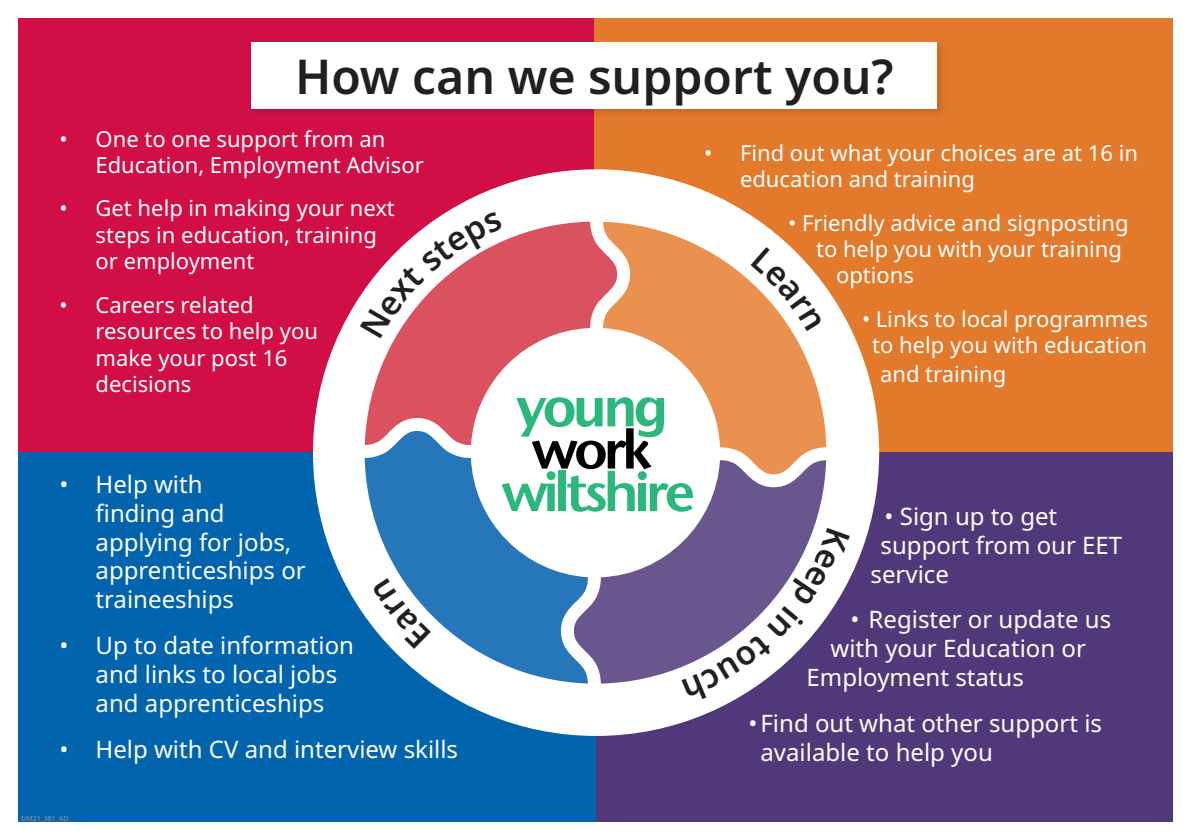
<style>
.page{position:relative;width:1191px;height:840px;background:#fff}
.page>*{position:absolute;margin:0;border:0;box-sizing:border-box;transform-origin:0 0}
.t1{font:600 48px "Noto Sans";color:#231f20}
.t2{font:24px/28.8px "Noto Sans";color:#fff}
.t3{font:22px/26.4px "Noto Sans";color:#fff}
.t4{font:7px "Noto Sans";color:#939598}
</style>
<div class="page">
<div style="left:0;top:16px;width:595px;height:436px;background:#d20e46"></div>
<div style="left:594px;top:16px;width:597px;height:436px;background:#e3792b"></div>
<div style="left:595px;top:452px;width:596px;height:387px;background:#51387a"></div>
<div style="left:0;top:452px;width:595px;height:387px;background:#0164ad"></div>
<div style="left:249px;top:40px;width:698px;height:79px;background:#231f20;opacity:.16"></div>
<div style="left:251px;top:42px;width:686px;height:67px;background:#fff"></div>
<div style="left:313px;top:169px;width:566px;height:566px;background:#fff;border-radius:50%"></div>
<svg style="left:365px;top:221px;width:238px;height:209px;fill:#da515f"></svg>
<svg style="left:603px;top:221px;width:223px;height:239px;fill:#ea914f"></svg>
<svg style="left:588px;top:460px;width:238px;height:223px;fill:#69568e"></svg>
<svg style="left:365px;top:430px;width:223px;height:253px;fill:#2677b9"></svg>
<svg style="left:501px;top:397px;width:192px;height:115px"></svg>
<div style="left:0;top:0;width:1191px;height:17px;background:#fff"></div>
<div style="left:0;top:822px;width:1191px;height:17px;background:#fff"></div>
<div style="left:0;top:0;width:17px;height:839px;background:#fff"></div>
<div style="left:1174px;top:0;width:17px;height:839px;background:#fff"></div>
<svg style="left:751px;top:246px;width:72px;height:85px"></svg>
<svg style="left:682px;top:528px;width:168px;height:175px"></svg>
<svg style="left:372px;top:578px;width:59px;height:70px"></svg>
<svg style="left:360px;top:211px;width:143px;height:127px"></svg>
<h1 class="t1" style="left:295px;top:42px;width:600px">How can we support you?</h1>
<p class="t3" style="left:740px;top:140px;width:399px;text-indent:-36px">• Find out what your choices are at 16 in education and training</p>
<p class="t3" style="left:788px;top:210px;width:342px">• Friendly advice and signposting</p>
<p class="t3" style="left:816px;top:236px;width:307px">to help you with your training</p>
<p class="t3" style="left:836px;top:263px;width:79px">options</p>
<p class="t3" style="left:862px;top:306px;width:287px;text-align:center">• Links to local programmes to help you with education</p>
<p class="t3" style="left:880px;top:361px;width:128px">and training</p>
<p class="t3" style="left:96px;top:126px;width:330px;text-indent:-36px">• One to one support from an<br>Education, Employment Advisor</p>
<p class="t3" style="left:96px;top:196px;width:301px;text-indent:-36px">• Get help in making your next steps in education, training or employment</p>
<p class="t3" style="left:96px;top:292px;width:224px;text-indent:-36px">• Careers related resources to help you make your post 16 decisions</p>
<p class="t2" style="left:96px;top:470px;width:212px;text-indent:-36px">• Help with<br>finding and applying for jobs, apprenticeships or traineeships</p>
<p class="t2" style="left:96px;top:631px;width:260px;text-indent:-36px">• Up to date information and links to local jobs and apprenticeships</p>
<p class="t2" style="left:60px;top:734px;width:400px">• Help with CV and interview skills</p>
<p class="t4" style="left:21px;top:812px;width:49px">DM21_381_AD</p>
<p class="t2" style="left:884px;top:502px;width:174px">• Sign up to get</p>
<p class="t2" style="left:880px;top:531px;width:243px">support from our EET</p>
<p class="t2" style="left:870px;top:559px;width:80px">service</p>
<p class="t2" style="left:850px;top:605px;width:262px">• Register or update us</p>
<p class="t2" style="left:830px;top:634px;width:257px">with your Education or</p>
<p class="t2" style="left:806px;top:663px;width:219px">Employment status</p>
<p class="t2" style="left:760px;top:709px;width:343px;text-indent:-12px">•Find out what other support is available to help you</p>
</div>
